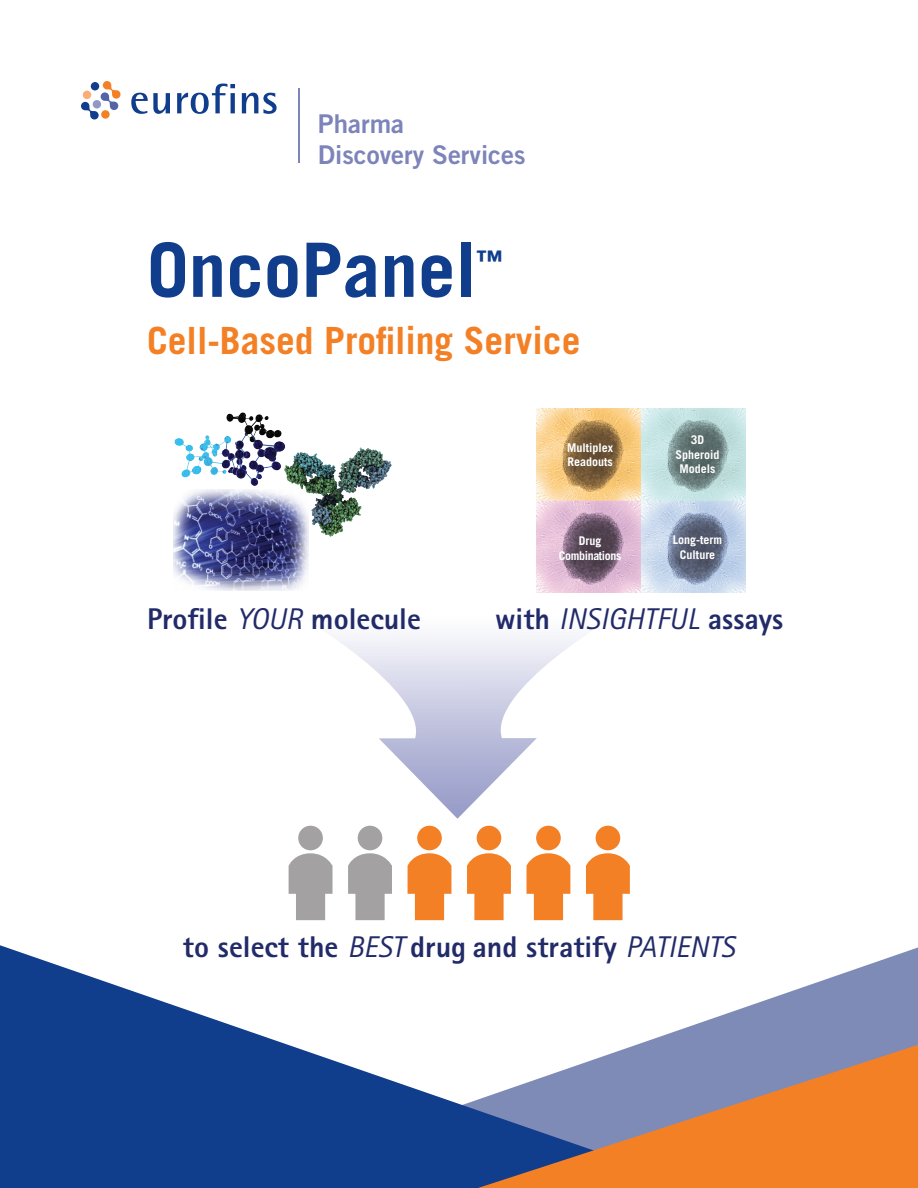
<style>
.page{position:relative;width:918px;height:1188px;background:#fff}
.page>*{position:absolute;margin:0;border:0;box-sizing:border-box;transform-origin:0 0}
.t1{font:700 75px "Trade Gothic LT Std";color:#103d8c}
.t2{font:700 37.5px "Trade Gothic LT Std";color:#f48026}
.t3{font:800 30px "Rotis Sans Serif Std";color:#222b69}
.t4{font:700 27px "Trade Gothic LT Std";color:#103d8c}
.t5{font:25.8px/31px "Trade Gothic LT Std Bd 2";color:#7d84ba}
.t6{font:700 12px/14.4px "Trade Gothic LT Std";color:#fff}
.t7{font:700 12px/14.4px "Trade Gothic LT Std";letter-spacing:-.03em;color:#fff;text-align:center}
.s1{font-weight:400;font-style:italic}
</style>
<div class="page">
<svg style="left:702px;top:947px;width:216px;height:98px;fill:#7e8bb7"></svg>
<svg style="left:0;top:945px;width:702px;height:243px;fill:#103d8c"></svg>
<svg style="left:478px;top:1045px;width:440px;height:143px;background:#b98770"></svg>
<svg style="left:81px;top:81px;width:40px;height:39px"></svg>
<div style="left:101px;top:110px;width:9px;height:9px;background:#f48026;border-radius:50%"></div>
<div style="left:83px;top:91px;width:8px;height:8px;background:#faae74;border-radius:50%"></div>
<div style="left:91px;top:82px;width:8px;height:8px;background:#103d8c;border-radius:50%"></div>
<svg style="left:131px;top:93px;width:39px;height:21px"></svg>
<svg style="left:177px;top:84px;width:58px;height:30px"></svg>
<svg style="left:242px;top:93px;width:35px;height:21px"></svg>
<hr style="left:299px;top:88px;width:1px;height:74px;background:#7d84ba">
<svg style="left:334px;top:637px;width:248px;height:182px"></svg>
<div style="left:298px;top:826px;width:25px;height:24px;background:#a3a1a1;border-radius:50%"></div>
<svg style="left:289px;top:853px;width:44px;height:67px"></svg>
<div style="left:358px;top:826px;width:24px;height:24px;background:#a3a1a1;border-radius:50%"></div>
<svg style="left:348px;top:853px;width:44px;height:67px"></svg>
<div style="left:417px;top:826px;width:25px;height:24px;background:#f48026;border-radius:50%"></div>
<svg style="left:408px;top:853px;width:43px;height:67px"></svg>
<div style="left:477px;top:826px;width:24px;height:24px;background:#f48026;border-radius:50%"></div>
<svg style="left:467px;top:853px;width:44px;height:67px"></svg>
<div style="left:536px;top:826px;width:25px;height:24px;background:#f48026;border-radius:50%"></div>
<svg style="left:527px;top:853px;width:43px;height:67px"></svg>
<div style="left:596px;top:826px;width:24px;height:24px;background:#f48026;border-radius:50%"></div>
<svg style="left:586px;top:853px;width:44px;height:67px"></svg>
<img style="left:537px;top:408px;width:208px;height:185px">
<img style="left:173px;top:489px;width:135px;height:102px">
<img style="left:174px;top:412px;width:107px;height:74px">
<img style="left:277px;top:432px;width:115px;height:115px">
<p class="t5" style="left:318px;top:107px;width:209px">Pharma<br>Discovery Services</p>
<p class="t1" style="left:147px;top:224px;width:331px">OncoPanel</p>
<p class="t4" style="left:476px;top:244px;width:28px">™</p>
<p class="t2" style="left:147px;top:317px;width:435px">Cell-Based Profiling Service</p>
<p class="t6" style="left:567px;top:440px;width:48px">Multiplex<br>Readouts</p>
<p class="t7" style="left:559px;top:534px;width:64px">Drug<br>Combinations</p>
<p class="t6" style="left:676px;top:433px;width:46px;text-align:center">3D<br>Spheroid</p>
<p class="t6" style="left:680px;top:462px;width:37px">Models</p>
<p class="t6" style="left:673px;top:533px;width:51px">Long-term</p>
<p class="t6" style="left:680px;top:547px;width:37px">Culture</p>
<p class="t3" style="left:147px;top:600px;width:275px">Profile <span class="s1">YOUR</span> molecule</p>
<p class="t3" style="left:495px;top:600px;width:290px">with <span class="s1">INSIGHTFUL</span> assays</p>
<p class="t3" style="left:183px;top:928px;width:553px">to select the <span class="s1">BEST</span> drug and stratify <span class="s1">PATIENTS</span></p>
</div>
